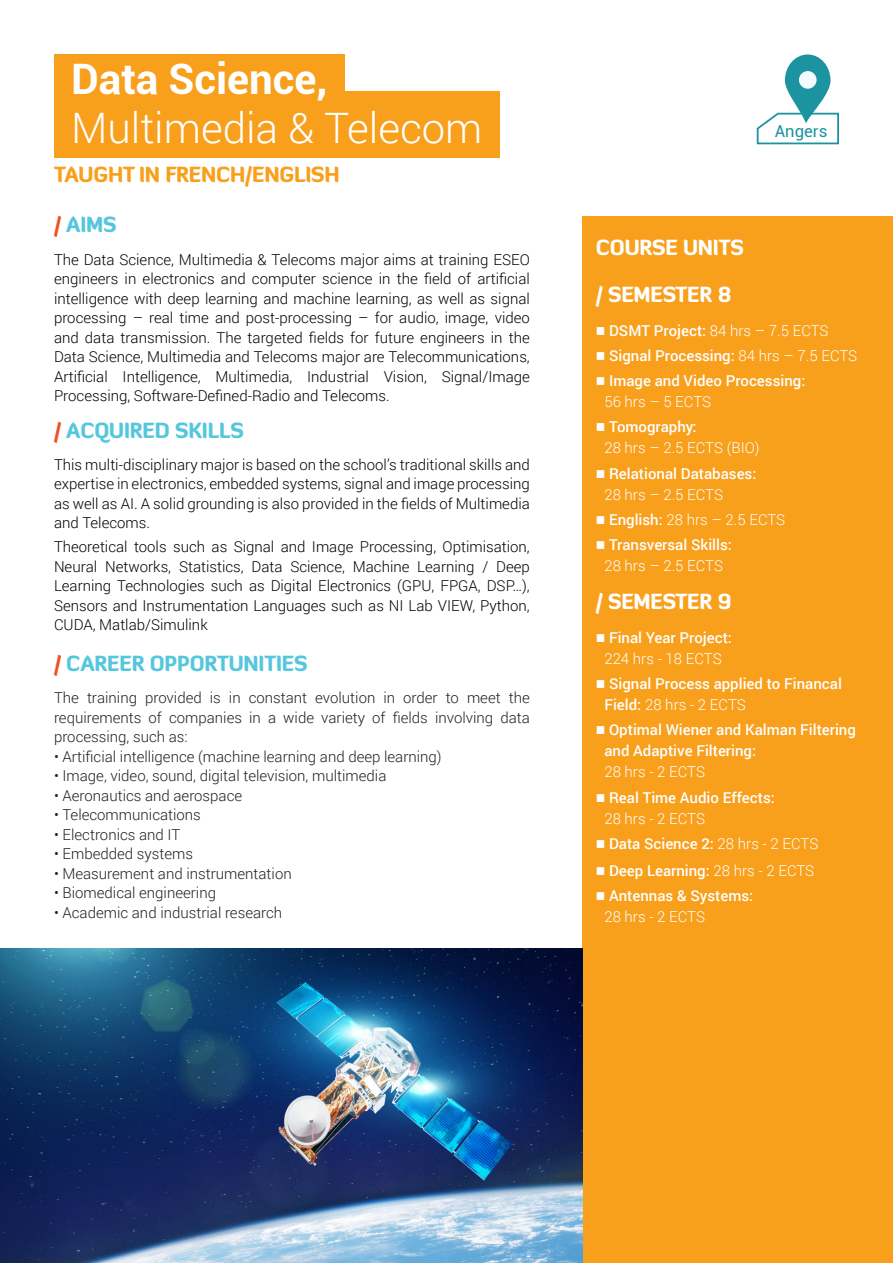
<style>
.page{position:relative;width:893px;height:1263px;background:#fff}
.page>*{position:absolute;margin:0;border:0;box-sizing:border-box;transform-origin:0 0}
.Titre_1_LIGHT{font:300 42px "Roboto";color:#fff}
.Titre_1_LIGHT-2{font:700 42px "Roboto";color:#fff}
.Contenu_de_base_-_li{font:900 21px "Diavlo";letter-spacing:-.01em;color:#55c7dd;scale:.95 1}
.t1{font:900 21px "Diavlo";letter-spacing:-.01em;color:#fff;scale:.95 1}
.t2{font:900 21px "Diavlo";letter-spacing:-.01em;color:#f89f1c;scale:.95 1}
.t3{font:16.65px "Roboto";color:#1b93a1}
.Contenu_de_base_-_li-2{font:300 15px/19.5px "Roboto";color:#000;text-align:justify}
.t4{font:300 15px/19.5px "Roboto";color:#231f20;text-align:justify}
.t5{font:500 15px/21px "Roboto";color:#fff}
.t6{font:300 15px "Roboto";color:#fff}
.s1{color:#f05124}
.s2{font-weight:500}
.s3{font-weight:300}
</style>
<div class="page">
<div style="left:54px;top:91px;width:445px;height:66px;background:#f89f1c"></div>
<div style="left:582px;top:217px;width:311px;height:1046px;background:#f89f1c"></div>
<img style="left:0;top:948px;width:582px;height:315px">
<div style="left:54px;top:54px;width:290px;height:51px;background:#f89f1c"></div>
<svg style="left:756px;top:54px;width:83px;height:91px"></svg>
<div style="left:799px;top:71px;width:18px;height:18px;background:#f1fafd;border-radius:50%"></div>
<p class="Titre_1_LIGHT-2" style="left:71px;top:49px;width:258px">Data Science,</p>
<p class="Titre_1_LIGHT" style="left:71px;top:99px;width:413px">Multimedia &amp; Telecom</p>
<p class="t2" style="left:54px;top:160px;width:302px">TAUGHT IN FRENCH/ENGLISH</p>
<p class="Contenu_de_base_-_li" style="left:54px;top:211px;width:68px"><span class="s1">/</span> AIMS</p>
<p class="Contenu_de_base_-_li-2" style="left:54px;top:249px;width:477px">The Data Science, Multimedia &amp; Telecoms major aims at training ESEO engineers in electronics and computer science in the field of artificial intelligence with deep learning and machine learning, as well as signal processing – real time and post-processing – for audio, image, video and data transmission. The targeted fields for future engineers in the Data Science, Multimedia and Telecoms major are Telecommunications, Artificial Intelligence, Multimedia, Industrial Vision, Signal/Image Processing, Software-Defined-Radio and Telecoms.</p>
<p class="Contenu_de_base_-_li" style="left:54px;top:416px;width:201px"><span class="s1">/</span> ACQUIRED SKILLS</p>
<p class="Contenu_de_base_-_li-2" style="left:54px;top:454px;width:477px">This multi-disciplinary major is based on the school’s traditional skills and expertise in electronics, embedded systems, signal and image processing as well as AI. A solid grounding is also provided in the fields of Multimedia and Telecoms.</p>
<p class="Contenu_de_base_-_li-2" style="left:54px;top:537px;width:477px">Theoretical tools such as Signal and Image Processing, Optimisation, Neural Networks, Statistics, Data Science, Machine Learning / Deep Learning Technologies such as Digital Electronics (GPU, FPGA, DSP…), Sensors and Instrumentation Languages such as NI Lab VIEW, Python, CUDA, Matlab/Simulink</p>
<p class="Contenu_de_base_-_li" style="left:54px;top:650px;width:269px"><span class="s1">/</span> CAREER OPPORTUNITIES</p>
<p class="t4" style="left:54px;top:688px;width:477px">The training provided is in constant evolution in order to meet the requirements of companies in a wide variety of fields involving data processing, such as:</p>
<p class="t4" style="left:54px;top:746px;width:389px">• Artificial intelligence (machine learning and deep learning)</p>
<p class="t4" style="left:54px;top:766px;width:334px">• Image, video, sound, digital television, multimedia</p>
<p class="t4" style="left:54px;top:785px;width:190px">• Aeronautics and aerospace</p>
<p class="t4" style="left:54px;top:805px;width:148px">• Telecommunications</p>
<p class="t4" style="left:54px;top:824px;width:128px">• Electronics and IT</p>
<p class="t4" style="left:54px;top:844px;width:141px">• Embedded systems</p>
<p class="t4" style="left:54px;top:863px;width:239px">• Measurement and instrumentation</p>
<p class="t4" style="left:54px;top:883px;width:164px">• Biomedical engineering</p>
<p class="t4" style="left:54px;top:902px;width:230px">• Academic and industrial research</p>
<p class="t3" style="left:775px;top:120px;width:54px">Angers</p>
<p class="t1" style="left:596px;top:234px;width:157px">COURSE UNITS</p>
<p class="t1" style="left:596px;top:281px;width:144px">/ SEMESTER 8</p>
<p class="t6" style="left:596px;top:320px;width:234px">■ <span class="s2">DSMT Project:</span> 84 hrs – 7.5 ECTS</p>
<p class="t5" style="left:596px;top:344px;width:263px">■ Signal Processing: <span class="s3">84 hrs – 7.5 ECTS</span></p>
<p class="t5" style="left:596px;top:370px;width:211px">■ Image and Video Processing:</p>
<p class="t6" style="left:604px;top:391px;width:108px">56 hrs – 5 ECTS</p>
<p class="t5" style="left:596px;top:416px;width:102px">■ Tomography:</p>
<p class="t6" style="left:604px;top:438px;width:157px">28 hrs – 2.5 ECTS (BIO)</p>
<p class="t5" style="left:596px;top:462px;width:162px">■ Relational Databases:</p>
<p class="t6" style="left:604px;top:484px;width:120px">28 hrs – 2.5 ECTS</p>
<p class="t6" style="left:596px;top:509px;width:191px">■ <span class="s2">English:</span> 28 hrs – 2.5 ECTS</p>
<p class="t5" style="left:596px;top:534px;width:137px">■ Transversal Skills:</p>
<p class="t6" style="left:604px;top:555px;width:120px">28 hrs – 2.5 ECTS</p>
<p class="t1" style="left:596px;top:588px;width:144px">/ SEMESTER 9</p>
<p class="t5" style="left:596px;top:626px;width:138px">■ Final Year Project:</p>
<p class="t6" style="left:604px;top:648px;width:119px">224 hrs - 18 ECTS</p>
<p class="t5" style="left:604px;top:673px;width:239px;text-indent:-9px">■ Signal Process applied to Financal<br>Field: <span class="s3">28 hrs - 2 ECTS</span></p>
<p class="t5" style="left:604px;top:719px;width:253px;text-indent:-9px">■ Optimal Wiener and Kalman Filtering and Adaptive Filtering:</p>
<p class="t6" style="left:604px;top:762px;width:102px">28 hrs - 2 ECTS</p>
<p class="t5" style="left:596px;top:786px;width:180px">■ Real Time Audio Effects:</p>
<p class="t6" style="left:604px;top:808px;width:102px">28 hrs - 2 ECTS</p>
<p class="t5" style="left:596px;top:832px;width:224px">■ Data Science 2: <span class="s3">28 hrs - 2 ECTS</span></p>
<p class="t5" style="left:596px;top:859px;width:220px">■ Deep Learning: <span class="s3">28 hrs - 2 ECTS</span></p>
<p class="t5" style="left:596px;top:884px;width:159px">■ Antennas &amp; Systems:</p>
<p class="t6" style="left:604px;top:906px;width:102px">28 hrs - 2 ECTS</p>
</div>
